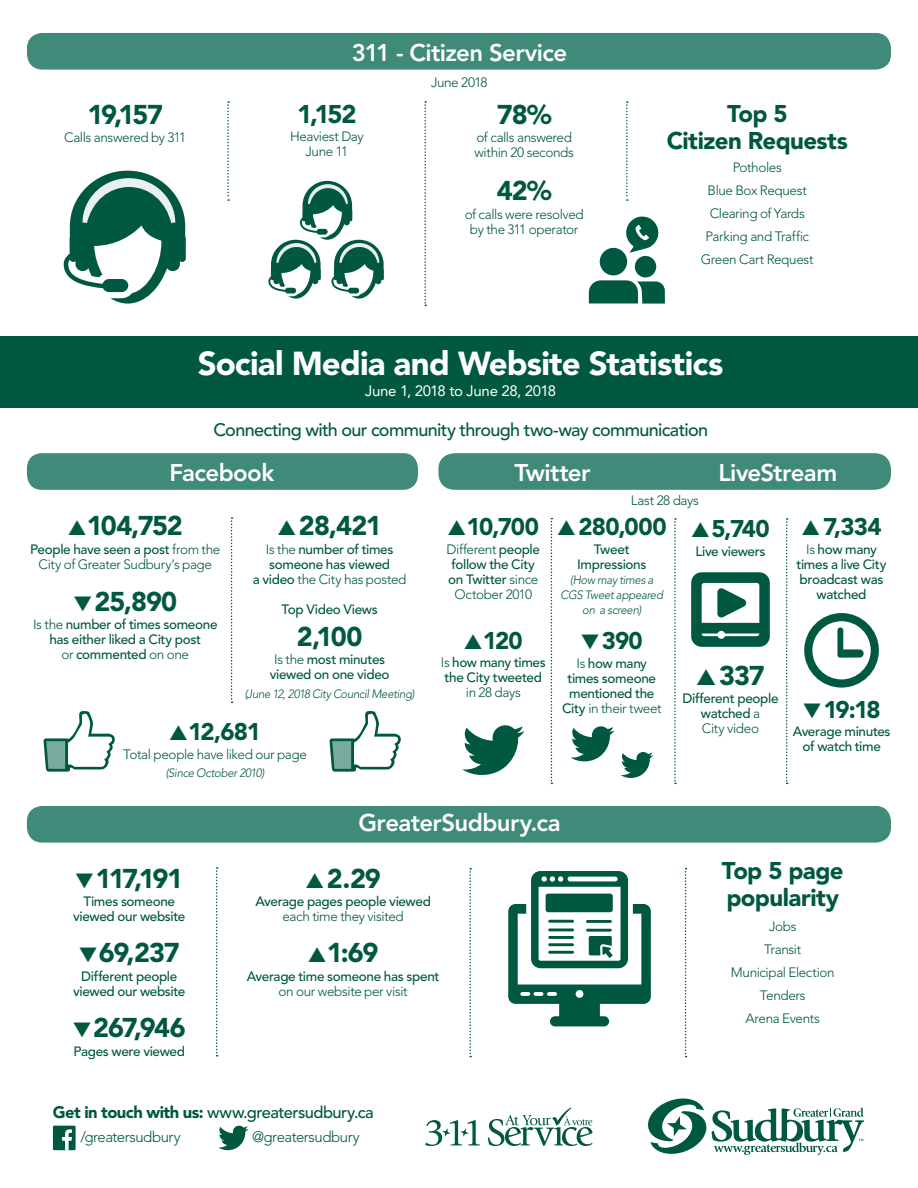
<style>
.page{position:relative;width:918px;height:1188px;background:#fff}
.page>*{position:absolute;margin:0;border:0;box-sizing:border-box;transform-origin:0 0}
.t1{font:900 33px "Avenir LT Std";letter-spacing:-.025em;color:#fff}
.t2{font:900 27px "Avenir LT Std";letter-spacing:-.045em;color:#005840}
.t3{font:900 25.5px "Avenir LT Std";color:#005840}
.t4{font:900 24px/27px "Avenir LT Std";letter-spacing:-.025em;color:#005840;text-align:center}
.t5{font:800 24px "Avenir LT Std";letter-spacing:-.025em;color:#fff}
.t6{font:500 18px "Avenir LT Std";letter-spacing:-.035em;color:#005840}
.t7{font:500 16.5px "Avenir LT Std";letter-spacing:-.03em;color:#005840}
.t8{font:300 15px "Avenir LT Std";letter-spacing:-.035em;color:#005840}
.t9{font:15px "Avenir LT Std";letter-spacing:-.02em;color:#fff}
.t10{font:500 13.5px/15px "Avenir LT Std";letter-spacing:-.025em;color:#005840;text-align:center}
.t11{font:300 13.5px/15px "Avenir LT Std";letter-spacing:-.03em;color:#005840;text-align:center}
.t12{font:italic 300 12px/15px "Avenir LT Std";letter-spacing:-.025em;color:#005840;text-align:center;scale:.95 1}
.s1{font-weight:500}
.s2{font-weight:300}
.s3{font-weight:900}
</style>
<div class="page">
<div style="left:27px;top:33px;width:864px;height:37px;background:#3f8a79;border-radius:15px"></div>
<svg style="left:64px;top:171px;width:122px;height:133px"></svg>
<svg style="left:227px;top:101px;width:2px;height:100px"></svg>
<svg style="left:268px;top:181px;width:116px;height:118px"></svg>
<svg style="left:424px;top:101px;width:2px;height:205px"></svg>
<svg style="left:626px;top:101px;width:2px;height:100px"></svg>
<div style="left:600px;top:248px;width:27px;height:27px;background:#005840;border-radius:50%"></div>
<div style="left:635px;top:256px;width:21px;height:21px;background:#005840;border-radius:50%"></div>
<svg style="left:589px;top:280px;width:76px;height:24px;background:#226e59"></svg>
<svg style="left:626px;top:216px;width:33px;height:37px"></svg>
<div style="left:0;top:336px;width:918px;height:72px;background:#005840"></div>
<div style="left:27px;top:453px;width:391px;height:37px;background:#3f8a79;border-radius:15px"></div>
<svg style="left:231px;top:517px;width:2px;height:186px"></svg>
<svg style="left:44px;top:711px;width:71px;height:61px"></svg>
<svg style="left:330px;top:711px;width:71px;height:61px"></svg>
<div style="left:438px;top:453px;width:453px;height:37px;background:#3f8a79;border-radius:16px"></div>
<svg style="left:551px;top:518px;width:1px;height:266px"></svg>
<svg style="left:462px;top:725px;width:62px;height:50px"></svg>
<svg style="left:570px;top:726px;width:44px;height:35px"></svg>
<svg style="left:621px;top:752px;width:32px;height:26px"></svg>
<svg style="left:691px;top:572px;width:79px;height:75px"></svg>
<svg style="left:674px;top:518px;width:2px;height:266px"></svg>
<svg style="left:786px;top:518px;width:2px;height:266px"></svg>
<svg style="left:804px;top:613px;width:75px;height:75px"></svg>
<div style="left:27px;top:806px;width:864px;height:37px;background:#3f8a79;border-radius:15px"></div>
<svg style="left:216px;top:867px;width:2px;height:190px"></svg>
<svg style="left:469px;top:868px;width:2px;height:189px"></svg>
<svg style="left:508px;top:871px;width:143px;height:155px"></svg>
<div style="left:53px;top:1126px;width:23px;height:24px;background:#005840"></div>
<svg style="left:62px;top:1129px;width:10px;height:21px"></svg>
<svg style="left:218px;top:1126px;width:30px;height:24px"></svg>
<svg style="left:488px;top:1107px;width:105px;height:39px"></svg>
<svg style="left:425px;top:1120px;width:55px;height:26px"></svg>
<svg style="left:648px;top:1098px;width:216px;height:57px"></svg>
<svg style="left:685px;top:868px;width:2px;height:189px"></svg>
<p class="t2" style="left:87px;top:98px;width:77px">19,157</p>
<p class="t11" style="left:64px;top:130px;width:124px">Calls answered by 311</p>
<h2 class="t5" style="left:352px;top:39px;width:217px">311 - Citizen Service</h2>
<p class="t11" style="left:431px;top:75px;width:58px">June 2018</p>
<p class="t3" style="left:297px;top:99px;width:61px">1,152</p>
<p class="t11" style="left:290px;top:129px;width:75px">Heaviest Day</p>
<p class="t11" style="left:306px;top:144px;width:44px">June 11</p>
<p class="t2" style="left:497px;top:98px;width:56px">78%</p>
<p class="t11" style="left:474px;top:130px;width:101px;text-align:left">of calls answered within 20 seconds</p>
<p class="t2" style="left:497px;top:175px;width:57px">42%</p>
<p class="t11" style="left:465px;top:207px;width:121px">of calls were resolved by the 311 operator</p>
<h3 class="t4" style="left:667px;top:100px;width:183px">Top 5<br>Citizen Requests</h3>
<p class="t11" style="left:733px;top:160px;width:51px">Potholes</p>
<p class="t11" style="left:708px;top:183px;width:101px">Blue Box Request</p>
<p class="t11" style="left:710px;top:206px;width:97px">Clearing of Yards</p>
<p class="t11" style="left:706px;top:228px;width:105px">Parking and Traffic</p>
<p class="t11" style="left:701px;top:251px;width:114px">Green Cart Request</p>
<h2 class="t1" style="left:198px;top:343px;width:527px">Social Media and Website Statistics</h2>
<p class="t9" style="left:365px;top:382px;width:192px">June 1, 2018 to June 28, 2018</p>
<p class="t6" style="left:213px;top:419px;width:496px">Connecting with our community through two-way communication</p>
<h3 class="t5" style="left:170px;top:458px;width:106px">Facebook</h3>
<p class="t2" style="left:87px;top:510px;width:98px">104,752</p>
<p class="t11" style="left:30px;top:542px;width:192px"><span class="s1">People have seen a post</span> from the<br>City of Greater Sudbury’s page</p>
<p class="t2" style="left:94px;top:585px;width:84px">25,890</p>
<p class="t10" style="left:33px;top:618px;width:186px"><span class="s2">Is the</span> number of times someone has either liked a City post<br><span class="s2">or</span> commented <span class="s2">on one</span></p>
<h3 class="t5" style="left:718px;top:458px;width:120px">LiveStream</h3>
<p class="t4" style="left:711px;top:515px;width:60px">5,740</p>
<p class="t10" style="left:695px;top:544px;width:72px">Live viewers</p>
<h3 class="t5" style="left:514px;top:458px;width:78px">Twitter</h3>
<p class="t4" style="left:467px;top:513px;width:74px">10,700</p>
<p class="t10" style="left:447px;top:542px;width:95px"><span class="s2">Different</span> people follow the City on Twitter <span class="s2">since<br>October 2010</span></p>
<p class="t4" style="left:483px;top:627px;width:42px">120</p>
<p class="t10" style="left:441px;top:655px;width:106px"><span class="s2">Is</span> how many times the City tweeted <span class="s2">in 28 days</span></p>
<p class="t11" style="left:631px;top:493px;width:69px">Last 28 days</p>
<p class="t2" style="left:299px;top:510px;width:84px">28,421</p>
<p class="t10" style="left:253px;top:542px;width:155px"><span class="s2">Is the</span> number of times someone has viewed<br>a video <span class="s2">the City has posted</span></p>
<p class="t10" style="left:282px;top:602px;width:98px">Top Video Views</p>
<p class="t2" style="left:297px;top:620px;width:67px">2,100</p>
<p class="t10" style="left:270px;top:652px;width:121px"><span class="s2">Is the</span> most minutes viewed on one video</p>
<p class="t12" style="left:245px;top:686px;width:180px">(June 12, 2018 City Council Meeting)</p>
<p class="t4" style="left:188px;top:718px;width:74px">12,681</p>
<p class="t11" style="left:123px;top:747px;width:185px">Total people have liked our page</p>
<p class="t12" style="left:166px;top:766px;width:105px">(Since October 2010)</p>
<p class="t4" style="left:579px;top:513px;width:90px">280,000</p>
<p class="t10" style="left:577px;top:542px;width:71px">Tweet<br>Impressions</p>
<p class="t12" style="left:561px;top:572px;width:109px">(How may times a<br>CGS Tweet appeared on a screen)</p>
<p class="t4" style="left:602px;top:627px;width:42px">390</p>
<p class="t10" style="left:562px;top:656px;width:101px"><span class="s2">Is</span> how many times someone mentioned the<br>City <span class="s2">in their tweet</span></p>
<p class="t4" style="left:823px;top:513px;width:60px">7,334</p>
<p class="t10" style="left:797px;top:542px;width:91px"><span class="s2">Is</span> how many times a live City broadcast was watched</p>
<p class="t2" style="left:719px;top:659px;width:47px">337</p>
<p class="t10" style="left:682px;top:691px;width:98px">Different people watched <span class="s2">a<br>City video</span></p>
<p class="t4" style="left:823px;top:696px;width:59px">19:18</p>
<p class="t10" style="left:793px;top:724px;width:99px">Average minutes of watch time</p>
<p class="t2" style="left:96px;top:862px;width:89px">117,191</p>
<p class="t10" style="left:73px;top:894px;width:114px">Times someone viewed our website</p>
<p class="t2" style="left:99px;top:937px;width:82px">69,237</p>
<p class="t10" style="left:73px;top:969px;width:114px">Different people viewed our website</p>
<p class="t2" style="left:93px;top:1012px;width:94px">267,946</p>
<p class="t10" style="left:74px;top:1044px;width:113px">Pages were viewed</p>
<h3 class="t5" style="left:358px;top:809px;width:204px">GreaterSudbury.ca</h3>
<p class="t2" style="left:327px;top:862px;width:56px">2.29</p>
<p class="t10" style="left:255px;top:894px;width:177px">Average pages people viewed <span class="s2">each time they visited</span></p>
<p class="t2" style="left:327px;top:937px;width:53px">1:69</p>
<p class="t10" style="left:247px;top:969px;width:194px">Average time someone has spent <span class="s2">on our website per visit</span></p>
<h5 class="t7" style="left:53px;top:1102px;width:322px"><span class="s3">Get in touch with us:</span> www.greatersudbury.ca</h5>
<p class="t8" style="left:80px;top:1128px;width:102px">/greatersudbury</p>
<p class="t8" style="left:252px;top:1128px;width:109px">@greatersudbury</p>
<h4 class="t4" style="left:722px;top:857px;width:123px;text-align:left">Top 5 page popularity</h4>
<p class="t11" style="left:769px;top:919px;width:29px">Jobs</p>
<p class="t11" style="left:764px;top:942px;width:39px">Transit</p>
<p class="t11" style="left:731px;top:965px;width:105px">Municipal Election</p>
<p class="t11" style="left:760px;top:987px;width:47px">Tenders</p>
<p class="t11" style="left:746px;top:1010px;width:76px">Arena Events</p>
</div>
